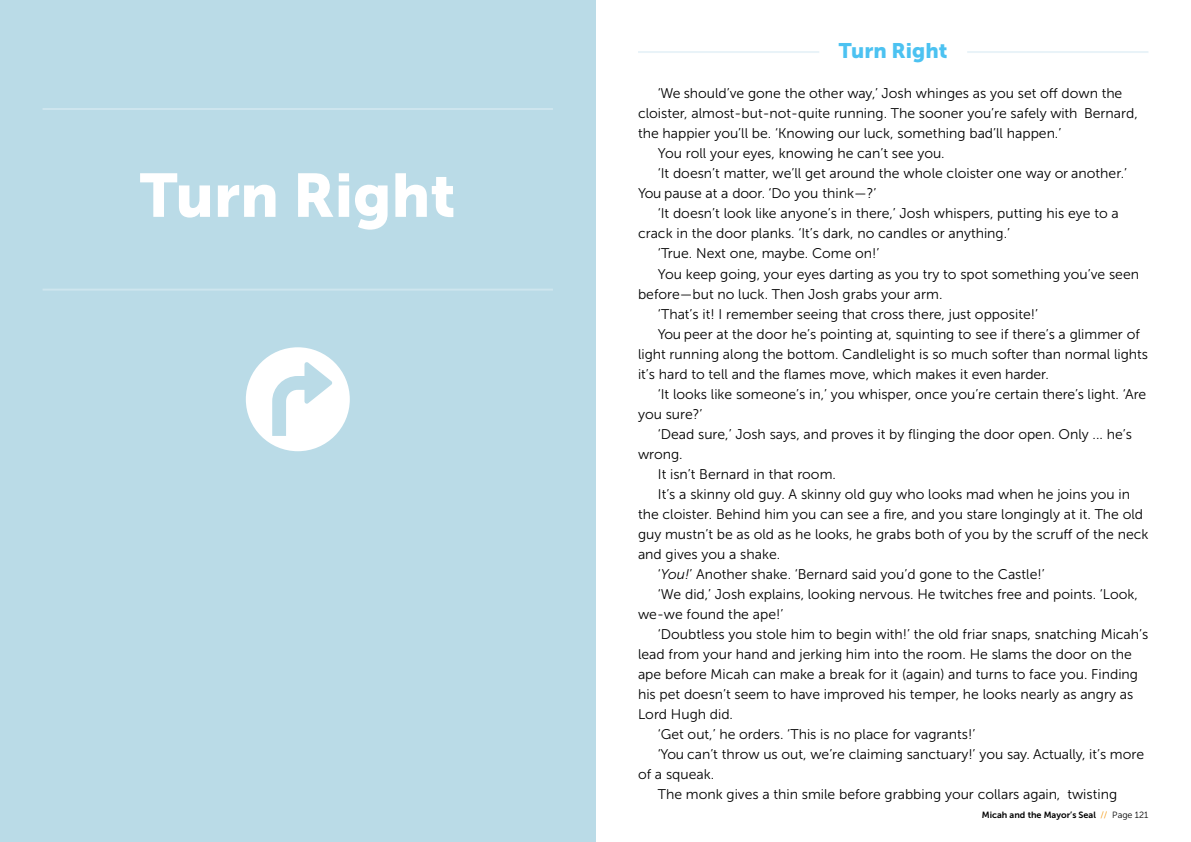
<style>
.page{position:relative;width:1191px;height:842px;background:#fff}
.page>*{position:absolute;margin:0;border:0;box-sizing:border-box;transform-origin:0 0}
.t1{font:61px "Museo Sans 900";color:#fff}
.t2{font:21px "Museo Sans 900";color:#4cc2f1}
.t3{font:14px "Museo Sans 300";color:#000}
.t4{font:9px "Museo Sans 700";color:#000}
.s1{font-style:italic}
.s2{font-family:"Museo Sans 300";color:#f39200}
.s3{font-family:"Museo Sans 300"}
</style>
<div class="page">
<div style="left:0;top:0;width:595px;height:842px;background:#badbe7"></div>
<div style="left:246px;top:347px;width:104px;height:104px;background:#fff;border-radius:50%"></div>
<hr style="left:43px;top:108px;width:510px;height:2px;background:#fff">
<hr style="left:43px;top:289px;width:510px;height:2px;background:#fff">
<svg style="left:272px;top:362px;width:60px;height:74px"></svg>
<hr style="left:638px;top:51px;width:181px;height:2px;background:#e9f3f8">
<hr style="left:967px;top:51px;width:181px;height:2px;background:#e9f3f8">
<h1 class="t1" style="left:140px;top:161px;width:317px">Turn Right</h1>
<h2 class="t2" style="left:839px;top:39px;width:110px">Turn Right</h2>
<p class="t3" style="left:658px;top:86px;width:466px">‘We should’ve gone the other way,’ Josh whinges as you set off down the</p>
<p class="t3" style="left:638px;top:106px;width:501px">cloister, almost-but-not-quite running. The sooner you’re safely with Bernard,</p>
<p class="t3" style="left:638px;top:126px;width:425px">the happier you’ll be. ‘Knowing our luck, something bad’ll happen.’</p>
<p class="t3" style="left:658px;top:146px;width:288px">You roll your eyes, knowing he can’t see you.</p>
<p class="t3" style="left:658px;top:166px;width:471px">‘It doesn’t matter, we’ll get around the whole cloister one way or another.’</p>
<p class="t3" style="left:638px;top:186px;width:240px">You pause at a door. ‘Do you think—?’</p>
<p class="t3" style="left:658px;top:206px;width:462px">‘It doesn’t look like anyone’s in there,’ Josh whispers, putting his eye to a</p>
<p class="t3" style="left:638px;top:226px;width:373px">crack in the door planks. ‘It’s dark, no candles or anything.’</p>
<p class="t3" style="left:658px;top:246px;width:223px">‘True. Next one, maybe. Come on!’</p>
<p class="t3" style="left:658px;top:266px;width:483px">You keep going, your eyes darting as you try to spot something you’ve seen</p>
<p class="t3" style="left:638px;top:286px;width:306px">before—but no luck. Then Josh grabs your arm.</p>
<p class="t3" style="left:658px;top:306px;width:381px">‘That’s it! I remember seeing that cross there, just opposite!’</p>
<p class="t3" style="left:658px;top:326px;width:483px">You peer at the door he’s pointing at, squinting to see if there’s a glimmer of</p>
<p class="t3" style="left:638px;top:346px;width:511px">light running along the bottom. Candlelight is so much softer than normal lights</p>
<p class="t3" style="left:638px;top:366px;width:412px">it’s hard to tell and the flames move, which makes it even harder.</p>
<p class="t3" style="left:658px;top:386px;width:490px">‘It looks like someone’s in,’ you whisper, once you’re certain there’s light. ‘Are</p>
<p class="t3" style="left:638px;top:406px;width:66px">you sure?’</p>
<p class="t3" style="left:658px;top:426px;width:475px">‘Dead sure,’ Josh says, and proves it by flinging the door open. Only ... he’s</p>
<p class="t3" style="left:638px;top:446px;width:46px">wrong.</p>
<p class="t3" style="left:658px;top:466px;width:180px">It isn’t Bernard in that room.</p>
<p class="t3" style="left:658px;top:486px;width:474px">It’s a skinny old guy. A skinny old guy who looks mad when he joins you in</p>
<p class="t3" style="left:638px;top:506px;width:506px">the cloister. Behind him you can see a fire, and you stare longingly at it. The old</p>
<p class="t3" style="left:638px;top:526px;width:512px">guy mustn’t be as old as he looks, he grabs both of you by the scruff of the neck</p>
<p class="t3" style="left:638px;top:546px;width:144px">and gives you a shake.</p>
<p class="t3" style="left:658px;top:566px;width:388px">‘<span class="s1">You!</span>’ Another shake. ‘Bernard said you’d gone to the Castle!’</p>
<p class="t3" style="left:658px;top:586px;width:481px">‘We did,’ Josh explains, looking nervous. He twitches free and points. ‘Look,</p>
<p class="t3" style="left:638px;top:606px;width:147px">we-we found the ape!’</p>
<p class="t3" style="left:658px;top:626px;width:492px">‘Doubtless you stole him to begin with!’ the old friar snaps, snatching Micah’s</p>
<p class="t3" style="left:638px;top:646px;width:495px">lead from your hand and jerking him into the room. He slams the door on the</p>
<p class="t3" style="left:638px;top:666px;width:501px">ape before Micah can make a break for it (again) and turns to face you. Finding</p>
<p class="t3" style="left:638px;top:686px;width:497px">his pet doesn’t seem to have improved his temper, he looks nearly as angry as</p>
<p class="t3" style="left:638px;top:706px;width:97px">Lord Hugh did.</p>
<p class="t3" style="left:658px;top:726px;width:319px">‘Get out,’ he orders. ‘This is no place for vagrants!’</p>
<p class="t3" style="left:658px;top:746px;width:488px">‘You can’t throw us out, we’re claiming sanctuary!’ you say. Actually, it’s more</p>
<p class="t3" style="left:638px;top:766px;width:78px">of a squeak.</p>
<p class="t3" style="left:658px;top:786px;width:461px">The monk gives a thin smile before grabbing your collars again, twisting</p>
<p class="t4" style="left:982px;top:810px;width:168px">Micah and the Mayor’s Seal <span class="s2">//</span> <span class="s3">Page 121</span></p>
</div>
